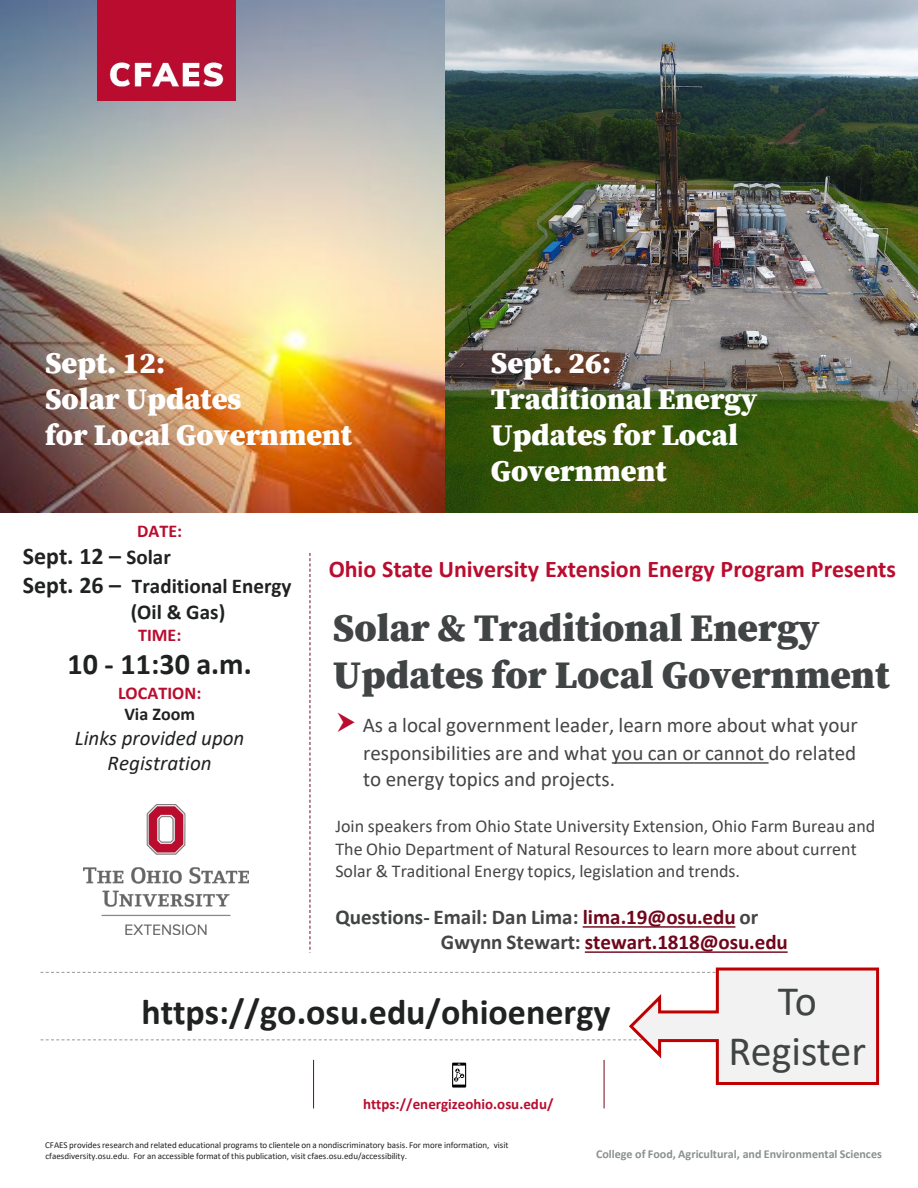
<style>
.page{position:relative;width:918px;height:1188px;background:#fff}
.page>*{position:absolute;margin:0;border:0;box-sizing:border-box;transform-origin:0 0}
.t1{font:42px/50.4px "Calibri";letter-spacing:-.005em;color:#414444;text-align:center}
.t2{font:900 39px/46.8px "Buckeye Serif";color:#414444}
.t3{font:700 36px "Calibri";color:#202222}
.t4{font:900 30px/36px "Buckeye Serif";color:#fff}
.t5{font:700 30px "Calibri";color:#202222}
.t6{font:700 24px "Calibri";color:#ba0c2f}
.t7{font:700 24px "Calibri";color:#202222}
.t8{font:21px/27.2px "Calibri";color:#454547;text-align:justify}
.t9{font:700 21px "Calibri";color:#454547}
.t10{font:700 21px/26px "Calibri";color:#202222}
.t11{font:700 21px "Calibri";letter-spacing:-.005em;color:#70061b}
.t12{font:italic 21px/25.2px "Calibri";color:#202222;text-align:center}
.t13{font:18px/22.4px "Calibri";color:#454547}
.t14{font:700 18px "Calibri";letter-spacing:.005em;color:#ba0c2f}
.t15{font:700 18px "Calibri";letter-spacing:.005em;color:#ba0c2e}
.t16{font:700 18px "Calibri";color:#202222}
.t17{font:700 15px "Calibri";letter-spacing:.005em;color:#ba0c2f}
.t18{font:700 12px "Calibri";color:#8b9090}
.t19{font:9px/11.1px "Calibri";letter-spacing:-.005em;color:#231f20}
.s1{font-size:21px}
.s2{font-size:24px}
.s3{color:#414444}
.s4{color:#70061b}
.s5{color:#454547}
</style>
<div class="page">
<svg style="left:612px;top:762px;width:157px;height:2px"></svg>
<svg style="left:583px;top:926px;width:152px;height:2px"></svg>
<svg style="left:585px;top:951px;width:203px;height:2px"></svg>
<img style="left:0;top:0;width:446px;height:513px">
<img style="left:98px;top:0;width:137px;height:100px">
<img style="left:84px;top:805px;width:164px;height:130px">
<svg style="left:310px;top:553px;width:1px;height:400px"></svg>
<hr style="left:604px;top:1060px;width:1px;height:48px;background:#700c1d">
<hr style="left:313px;top:1060px;width:1px;height:48px;background:#700c1d">
<svg style="left:40px;top:967px;width:840px;height:121px"></svg>
<img style="left:446px;top:0;width:472px;height:513px">
<h1 class="t4" style="left:45px;top:345px;width:309px">Sept. 12:<br>Solar Updates<br>for Local Government</h1>
<h1 class="t4" style="left:491px;top:345px;width:268px">Sept. 26:<br>Traditional Energy<br>Updates for Local<br>Government</h1>
<p class="t14" style="left:137px;top:518px;width:47px">DATE:</p>
<p class="t7" style="left:23px;top:539px;width:150px">Sept. 12 – <span class="s1">Solar</span></p>
<p class="t10" style="left:131px;top:572px;width:162px;text-indent:-108px"><span class="s2">Sept. 26 –</span> Traditional Energy (Oil &amp; Gas)</p>
<p class="t14" style="left:138px;top:622px;width:45px">TIME:</p>
<p class="t5" style="left:67px;top:643px;width:186px">10 - 11:30 a.m.</p>
<p class="t15" style="left:118px;top:680px;width:85px">LOCATION:</p>
<p class="t16" style="left:124px;top:702px;width:72px">Via Zoom</p>
<p class="t12" style="left:75px;top:724px;width:171px">Links provided upon<br>Registration</p>
<p class="t6" style="left:329px;top:552px;width:569px">Ohio State University Extension Energy Program Presents</p>
<h2 class="t2" style="left:333px;top:604px;width:558px">Solar &amp; Traditional Energy<br>Updates for Local Government</h2>
<p class="t8" style="left:363px;top:711px;width:497px">As a local government leader, learn more about what your responsibilities are and what you can or cannot do related to energy topics and projects.</p>
<p class="t13" style="left:335px;top:814px;width:542px">Join speakers from Ohio State University Extension, Ohio Farm Bureau and<br>The Ohio Department of Natural Resources to learn more about current<br>Solar &amp; Traditional Energy topics, legislation and trends.</p>
<p class="t9" style="left:335px;top:902px;width:424px"><span class="s3">Questions-</span> Email: Dan Lima: <span class="s4">lima.19@osu.edu</span> or</p>
<p class="t11" style="left:441px;top:927px;width:348px"><span class="s5">Gwynn Stewart:</span> stewart.1818@osu.edu</p>
<p class="t3" style="left:142px;top:986px;width:471px">https://go.osu.edu/ohioenergy</p>
<p class="t17" style="left:363px;top:1093px;width:192px">https://energizeohio.osu.edu/</p>
<p class="t1" style="left:729px;top:975px;width:139px">To<br>Register</p>
<p class="t19" style="left:45px;top:1139px;width:465px">CFAES provides research and related educational programs to clientele on a nondiscriminatory basis. For more information, visit cfaesdiversity.osu.edu. For an accessible formatof this publication, visit cfaes.osu.edu/accessibility.</p>
<h3 class="t18" style="left:596px;top:1146px;width:287px">College of Food, Agricultural, and Environmental Sciences</h3>
</div>
